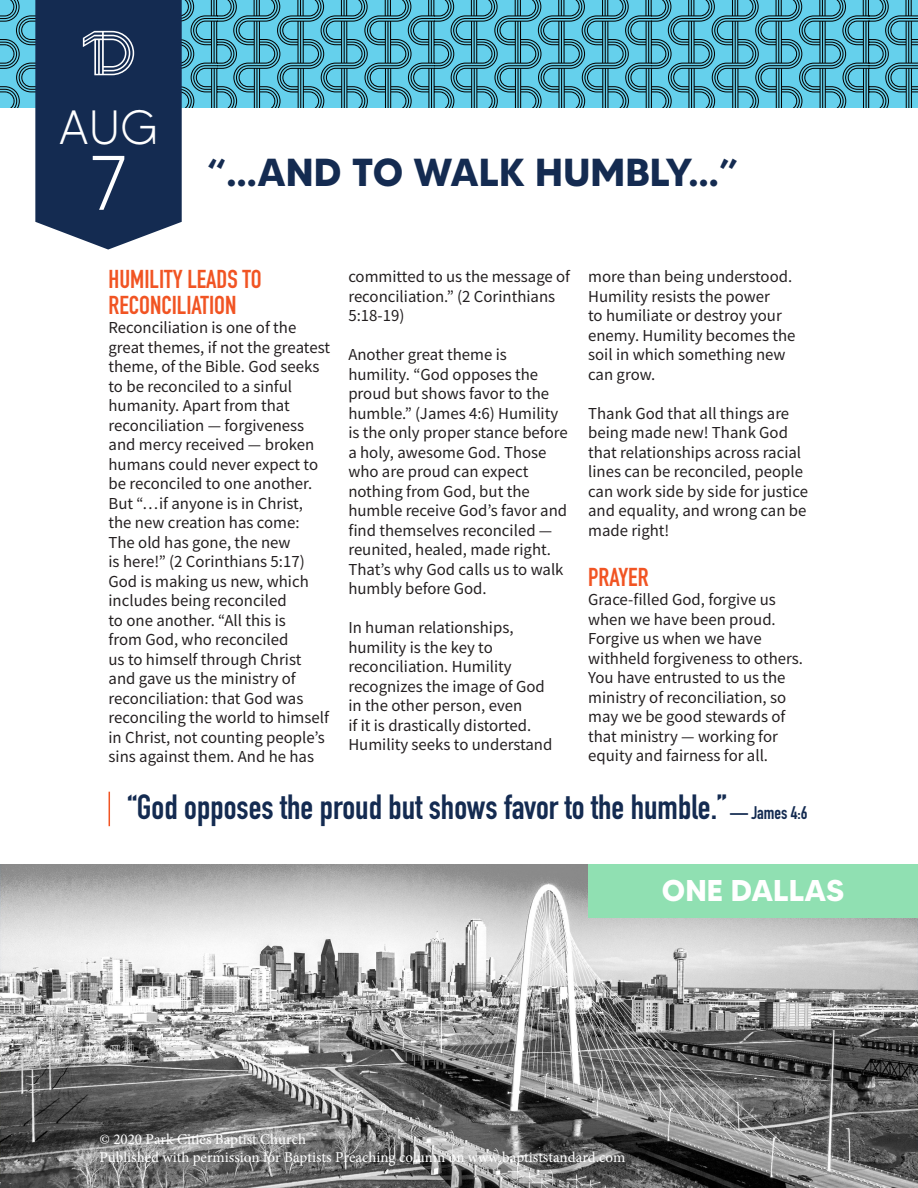
<style>
.page{position:relative;width:918px;height:1188px;background:#fff}
.page>*{position:absolute;margin:0;border:0;box-sizing:border-box;transform-origin:0 0}
.t1{font:300 77.1px "MADETOMMY";color:#fff}
.t2{font:300 48px "MADETOMMY";color:#fff}
.t3{font:700 39px "MADETOMMY";color:#142b51}
.t4{font:700 34.5px "DIN Condensed";color:#142b51}
.t5{font:700 30px "MADETOMMY";color:#fff}
.t6{font:700 25.5px "DIN Condensed";color:#f15423}
.t7{font:15px/19.5px "Noto Sans JP";color:#231f20}
.t8{font:15px/18px "Minion Pro";color:#fff}
.s1{font-size:18px}
</style>
<div class="page">
<img style="left:0;top:864px;width:918px;height:324px">
<div style="left:588px;top:864px;width:330px;height:54px;background:#90e0b2"></div>
<hr style="left:109px;top:792px;width:1px;height:34px;background:#f15423">
<svg style="left:0;top:0;width:918px;height:250px"></svg>
<p class="t2" style="left:59px;top:97px;width:101px">AUG</p>
<p class="t1" style="left:89px;top:136px;width:42px">7</p>
<p class="t3" style="left:207px;top:148px;width:533px">“…AND TO WALK HUMBLY…”</p>
<p class="t6" style="left:109px;top:262px;width:155px">HUMILITY LEADS TO</p>
<p class="t6" style="left:109px;top:288px;width:129px">RECONCILIATION</p>
<p class="t7" style="left:109px;top:318px;width:223px">Reconciliation is one of the great themes, if not the greatest theme, of the Bible. God seeks to be reconciled to a sinful humanity. Apart from that reconciliation — forgiveness and mercy received — broken humans could never expect to be reconciled to one another.<br>But “…if anyone is in Christ,<br>the new creation has come:<br>The old has gone, the new<br>is here!” (2 Corinthians 5:17)<br>God is making us new, which includes being reconciled<br>to one another. “All this is<br>from God, who reconciled<br>us to himself through Christ and gave us the ministry of reconciliation: that God was reconciling the world to himself in Christ, not counting people’s sins against them. And he has</p>
<p class="t7" style="left:348px;top:267px;width:223px">committed to us the message of reconciliation.” (2 Corinthians<br>5:18-19)</p>
<p class="t7" style="left:348px;top:345px;width:221px">Another great theme is humility. “God opposes the proud but shows favor to the humble.” (James 4:6) Humility is the only proper stance before a holy, awesome God. Those who are proud can expect nothing from God, but the humble receive God’s favor and find themselves reconciled — reunited, healed, made right.<br>That’s why God calls us to walk humbly before God.</p>
<p class="t7" style="left:348px;top:618px;width:205px">In human relationships, humility is the key to reconciliation. Humility recognizes the image of God in the other person, even<br>if it is drastically distorted.<br>Humility seeks to understand</p>
<p class="t7" style="left:588px;top:267px;width:209px">more than being understood.<br>Humility resists the power<br>to humiliate or destroy your enemy. Humility becomes the soil in which something new can grow.</p>
<p class="t7" style="left:588px;top:404px;width:221px">Thank God that all things are being made new! Thank God that relationships across racial lines can be reconciled, people can work side by side for justice and equality, and wrong can be made right!</p>
<p class="t6" style="left:588px;top:560px;width:62px">PRAYER</p>
<p class="t7" style="left:588px;top:590px;width:216px">Grace-filled God, forgive us when we have been proud.<br>Forgive us when we have withheld forgiveness to others.<br>You have entrusted to us the ministry of reconciliation, so may we be good stewards of that ministry — working for equity and fairness for all.</p>
<p class="t4" style="left:127px;top:784px;width:682px">“God opposes the proud but shows favor to the humble.” <span class="s1">— James 4:6</span></p>
<p class="t5" style="left:662px;top:872px;width:184px">ONE DALLAS</p>
<p class="t8" style="left:99px;top:1130px;width:528px">© 2020 Park Cities Baptist Church<br>Published with permission for Baptists Preaching column on www.baptiststandard.com</p>
</div>
